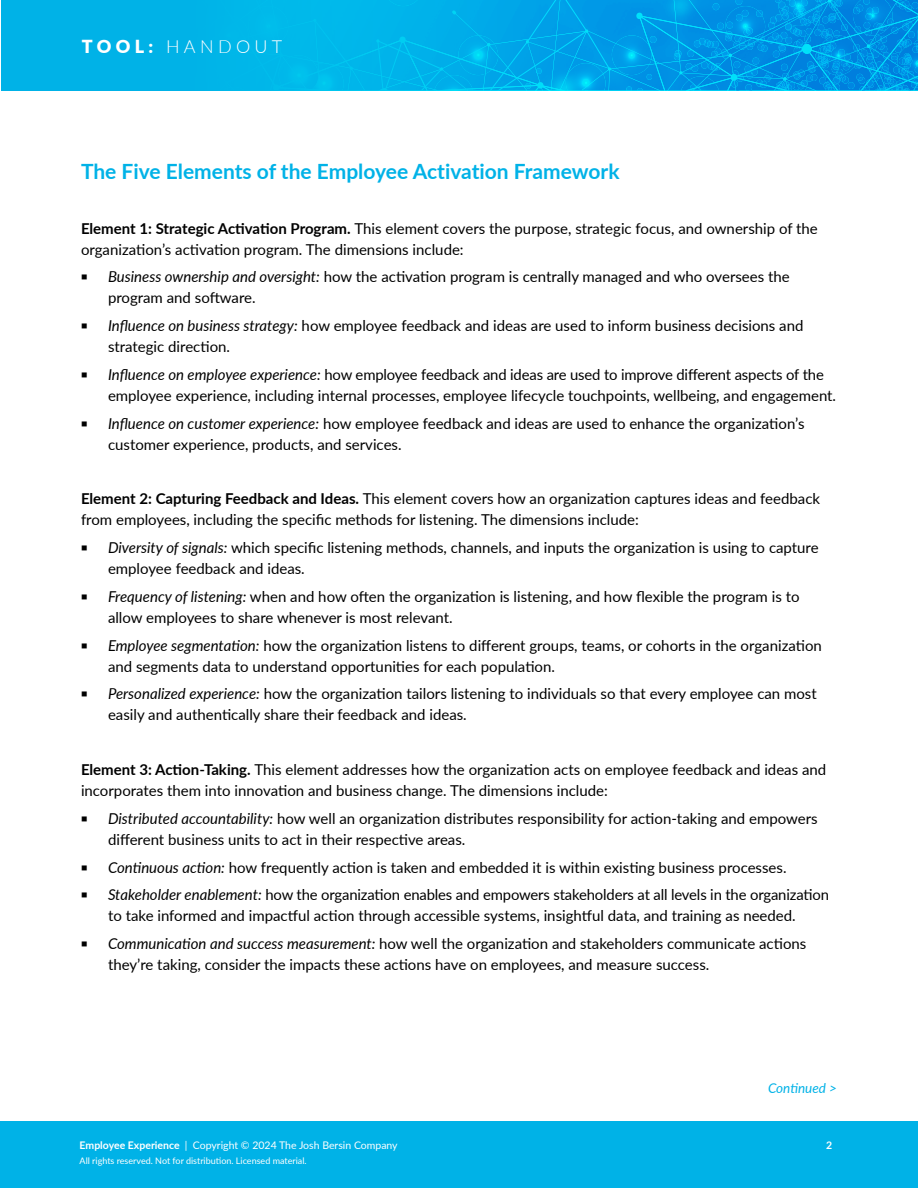
<style>
.page{position:relative;width:918px;height:1188px;background:#fff}
.page>*{position:absolute;margin:0;border:0;box-sizing:border-box;transform-origin:0 0}
.H2_Subsection{font:700 21px "Lato";color:#00b2e7}
.t1{font:300 18px "Lato";letter-spacing:.24em;color:#fff}
.Element{font:15px/21px "Lato";color:#000}
.TOOL_TITLE{font:italic 13.5px "Lato";color:#00b2e7}
.t2{font:10.5px "Lato";color:#fff}
.t3{font:700 10.5px "Lato";color:#fff}
.t4{font:9px "Lato";color:#fff}
.s1{font-weight:900}
.s2{font-weight:700}
.s3{font-style:italic}
</style>
<div class="page">
<div style="left:1px;top:0;width:917px;height:90px;background:#00b2e7"></div>
<svg style="left:196px;top:0;width:722px;height:91px"></svg>
<div style="left:0;top:1121px;width:918px;height:67px;background:#00b2e7"></div>
<p class="t1" style="left:82px;top:34px;width:202px"><span class="s1">TOOL:</span> HANDOUT</p>
<p class="H2_Subsection" style="left:81px;top:156px;width:540px">The Five Elements of the Employee Activation Framework</p>
<p class="Element" style="left:81px;top:217px;width:738px"><span class="s2">Element 1: Strategic Activation Program.</span> This element covers the purpose, strategic focus, and ownership of the organization’s activation program. The dimensions include:</p>
<p class="Element" style="left:108px;top:266px;width:683px;text-indent:-27px"><span class="s1">▪</span> <span class="s3">Business ownership and oversight:</span> how the activation program is centrally managed and who oversees the program and software.</p>
<p class="Element" style="left:108px;top:315px;width:697px;text-indent:-27px"><span class="s1">▪</span> <span class="s3">Influence on business strategy:</span> how employee feedback and ideas are used to inform business decisions and strategic direction.</p>
<p class="Element" style="left:108px;top:363px;width:730px;text-indent:-27px"><span class="s1">▪</span> <span class="s3">Influence on employee experience:</span> how employee feedback and ideas are used to improve different aspects of the employee experience, including internal processes, employee lifecycle touchpoints, wellbeing, and engagement.</p>
<p class="Element" style="left:108px;top:412px;width:698px;text-indent:-27px"><span class="s1">▪</span> <span class="s3">Influence on customer experience:</span> how employee feedback and ideas are used to enhance the organization’s customer experience, products, and services.</p>
<p class="Element" style="left:81px;top:488px;width:741px"><span class="s2">Element 2: Capturing Feedback and Ideas.</span> This element covers how an organization captures ideas and feedback from employees, including the specific methods for listening. The dimensions include:</p>
<p class="Element" style="left:108px;top:537px;width:712px;text-indent:-27px"><span class="s1">▪</span> <span class="s3">Diversity of signals:</span> which specific listening methods, channels, and inputs the organization is using to capture employee feedback and ideas.</p>
<p class="Element" style="left:108px;top:585px;width:693px;text-indent:-27px"><span class="s1">▪</span> <span class="s3">Frequency of listening:</span> when and how often the organization is listening, and how flexible the program is to allow employees to share whenever is most relevant.</p>
<p class="Element" style="left:108px;top:634px;width:715px;text-indent:-27px"><span class="s1">▪</span> <span class="s3">Employee segmentation:</span> how the organization listens to different groups, teams, or cohorts in the organization and segments data to understand opportunities for each population.</p>
<p class="Element" style="left:108px;top:683px;width:710px;text-indent:-27px"><span class="s1">▪</span> <span class="s3">Personalized experience:</span> how the organization tailors listening to individuals so that every employee can most easily and authentically share their feedback and ideas.</p>
<p class="Element" style="left:81px;top:759px;width:747px"><span class="s2">Element 3: Action-Taking.</span> This element addresses how the organization acts on employee feedback and ideas and incorporates them into innovation and business change. The dimensions include:</p>
<p class="Element" style="left:108px;top:807px;width:711px;text-indent:-27px"><span class="s1">▪</span> <span class="s3">Distributed accountability:</span> how well an organization distributes responsibility for action-taking and empowers different business units to act in their respective areas.</p>
<p class="Element" style="left:81px;top:856px;width:707px"><span class="s1">▪</span> <span class="s3">Continuous action:</span> how frequently action is taken and embedded it is within existing business processes.</p>
<p class="Element" style="left:81px;top:884px;width:750px;text-align:center"><span class="s1">▪</span> <span class="s3">Stakeholder enablement:</span> how the organization enables and empowers stakeholders at all levels in the organization to take informed and impactful action through accessible systems, insightful data, and training as needed.</p>
<p class="Element" style="left:108px;top:933px;width:700px;text-indent:-27px"><span class="s1">▪</span> <span class="s3">Communication and success measurement:</span> how well the organization and stakeholders communicate actions they’re taking, consider the impacts these actions have on employees, and measure success.</p>
<p class="TOOL_TITLE" style="left:768px;top:1078px;width:70px">Continued &gt;</p>
<p class="t2" style="left:80px;top:1138px;width:320px"><span class="s2">Employee Experience</span> | Copyright © 2024 The Josh Bersin Company</p>
<p class="t3" style="left:826px;top:1137px;width:8px">2</p>
<p class="t4" style="left:80px;top:1154px;width:229px">All rights reserved. Not for distribution. Licensed material.</p>
</div>
